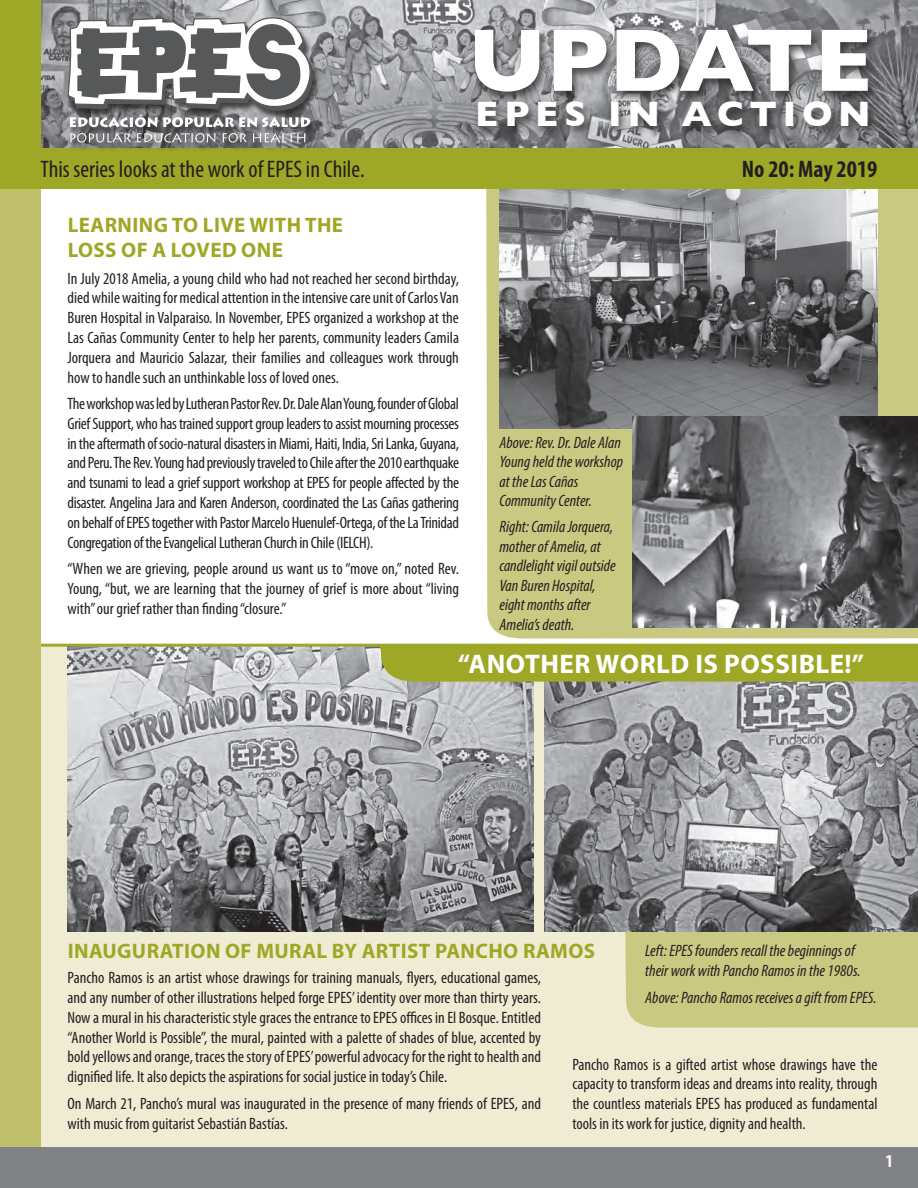
<style>
.page{position:relative;width:918px;height:1188px;background:#fff}
.page>*{position:absolute;margin:0;border:0;box-sizing:border-box;transform-origin:0 0}
.t1{font:700 90px "Gill Sans";color:#fff}
.t2{font:700 36px "Gill Sans";letter-spacing:.16em;color:#fff}
.Heading_2{font:700 27px "Myriad Pro";letter-spacing:.02em;color:#fff}
.t3{font:condensed 24px "Myriad Pro";color:#231f20}
.t4{font:700 condensed 24px "Myriad Pro";color:#231f20}
.Heading_1{font:700 21px/25.2px "Myriad Pro";letter-spacing:.02em;color:#9fa727}
.t5{font:700 condensed 18px "Myriad Pro";color:#fff}
.Body_Text{font:condensed 16.5px/19.8px "Myriad Pro";color:#231f20;text-align:justify}
.t6{font:italic condensed 16.5px/19.5px "Myriad Pro";color:#231f20}
</style>
<div class="page">
<div style="left:2px;top:646px;width:916px;height:534px;background:#f0ecd4"></div>
<img style="left:68px;top:647px;width:465px;height:285px">
<div style="left:625px;top:932px;width:293px;height:96px;background:#cac981"></div>
<img style="left:544px;top:682px;width:374px;height:250px">
<div style="left:380px;top:647px;width:538px;height:35px;background:#9fa727"></div>
<hr style="left:0;top:644px;width:918px;height:3px;background:#9fa727">
<div style="left:486px;top:189px;width:432px;height:450px;background:#cac981"></div>
<img style="left:500px;top:189px;width:378px;height:240px">
<img style="left:40px;top:0;width:878px;height:148px">
<div style="left:0;top:179px;width:40px;height:1009px;background:#c0c06c"></div>
<div style="left:0;top:1148px;width:918px;height:40px;background:#808285"></div>
<div style="left:470px;top:27px;width:409px;height:113px;background:#231f20;opacity:.75"></div>
<div style="left:0;top:0;width:40px;height:152px;background:#9fa727"></div>
<div style="left:0;top:148px;width:918px;height:41px;background:#9fa727"></div>
<img style="left:632px;top:417px;width:286px;height:211px">
<div style="left:66px;top:18px;width:254px;height:134px;background:#231f20;opacity:.75"></div>
<svg style="left:70px;top:133px;width:235px;height:10px;background:#949597"></svg>
<svg style="left:67px;top:16px;width:247px;height:111px"></svg>
<p class="t1" style="left:468px;top:-11px;width:406px">UPDATE</p>
<p class="t2" style="left:475px;top:85px;width:397px">EPES IN ACTION</p>
<p class="t3" style="left:40px;top:156px;width:326px">This series looks at the work of EPES in Chile.</p>
<p class="t4" style="left:742px;top:154px;width:137px">No 20: May 2019</p>
<p class="Heading_1" style="left:68px;top:211px;width:277px">LEARNING TO LIVE WITH THE<br>LOSS OF A LOVED ONE</p>
<p class="Body_Text" style="left:68px;top:268px;width:393px">In July 2018 Amelia, a young child who had not reached her second birthday, died while waiting for medical attention in the intensive care unit of Carlos Van Buren Hospital in Valparaiso. In November, EPES organized a workshop at the Las Cañas Community Center to help her parents, community leaders Camila Jorquera and Mauricio Salazar, their families and colleagues work through how to handle such an unthinkable loss of loved ones.</p>
<p class="Body_Text" style="left:68px;top:394px;width:393px">The workshop was led by Lutheran Pastor Rev. Dr. Dale Alan Young, founder of Global Grief Support, who has trained support group leaders to assist mourning processes in the aftermath of socio-natural disasters in Miami, Haiti, India, Sri Lanka, Guyana, and Peru. The Rev. Young had previously traveled to Chile after the 2010 earthquake and tsunami to lead a grief support workshop at EPES for people affected by the disaster. Angelina Jara and Karen Anderson, coordinated the Las Cañas gathering on behalf of EPES together with Pastor Marcelo Huenulef-Ortega, of the La Trinidad Congregation of the Evangelical Lutheran Church in Chile (IELCH).</p>
<p class="Body_Text" style="left:68px;top:559px;width:393px">“When we are grieving, people around us want us to “move on,” noted Rev.<br>Young, “but, we are learning that the journey of grief is more about “living with” our grief rather than finding “closure.”</p>
<p class="t6" style="left:500px;top:432px;width:125px">Above: Rev. Dr. Dale Alan<br>Young held the workshop at the Las Cañas<br>Community Center.</p>
<p class="t6" style="left:500px;top:517px;width:118px">Right: Camila Jorquera, mother of Amelia, at candlelight vigil outside<br>Van Buren Hospital, eight months after<br>Amelia’s death.</p>
<p class="Heading_2" style="left:458px;top:646px;width:408px">“ANOTHER WORLD IS POSSIBLE!”</p>
<p class="Heading_1" style="left:68px;top:937px;width:529px">INAUGURATION OF MURAL BY ARTIST PANCHO RAMOS</p>
<p class="t6" style="left:645px;top:941px;width:217px">Left: EPES founders recall the beginnings of their work with Pancho Ramos in the 1980s.</p>
<p class="t6" style="left:645px;top:987px;width:233px">Above: Pancho Ramos receives a gift from EPES.</p>
<p class="Body_Text" style="left:68px;top:968px;width:475px">Pancho Ramos is an artist whose drawings for training manuals, flyers, educational games, and any number of other illustrations helped forge EPES’ identity over more than thirty years.<br>Now a mural in his characteristic style graces the entrance to EPES offices in El Bosque. Entitled “Another World is Possible”, the mural, painted with a palette of shades of blue, accented by bold yellows and orange, traces the story of EPES’ powerful advocacy for the right to health and dignified life. It also depicts the aspirations for social justice in today’s Chile.</p>
<p class="Body_Text" style="left:68px;top:1094px;width:475px">On March 21, Pancho’s mural was inaugurated in the presence of many friends of EPES, and with music from guitarist Sebastián Bastías.</p>
<p class="Body_Text" style="left:572px;top:1055px;width:307px">Pancho Ramos is a gifted artist whose drawings have the capacity to transform ideas and dreams into reality, through the countless materials EPES has produced as fundamental tools in its work for justice, dignity and health.</p>
<p class="t5" style="left:886px;top:1150px;width:9px">1</p>
</div>
